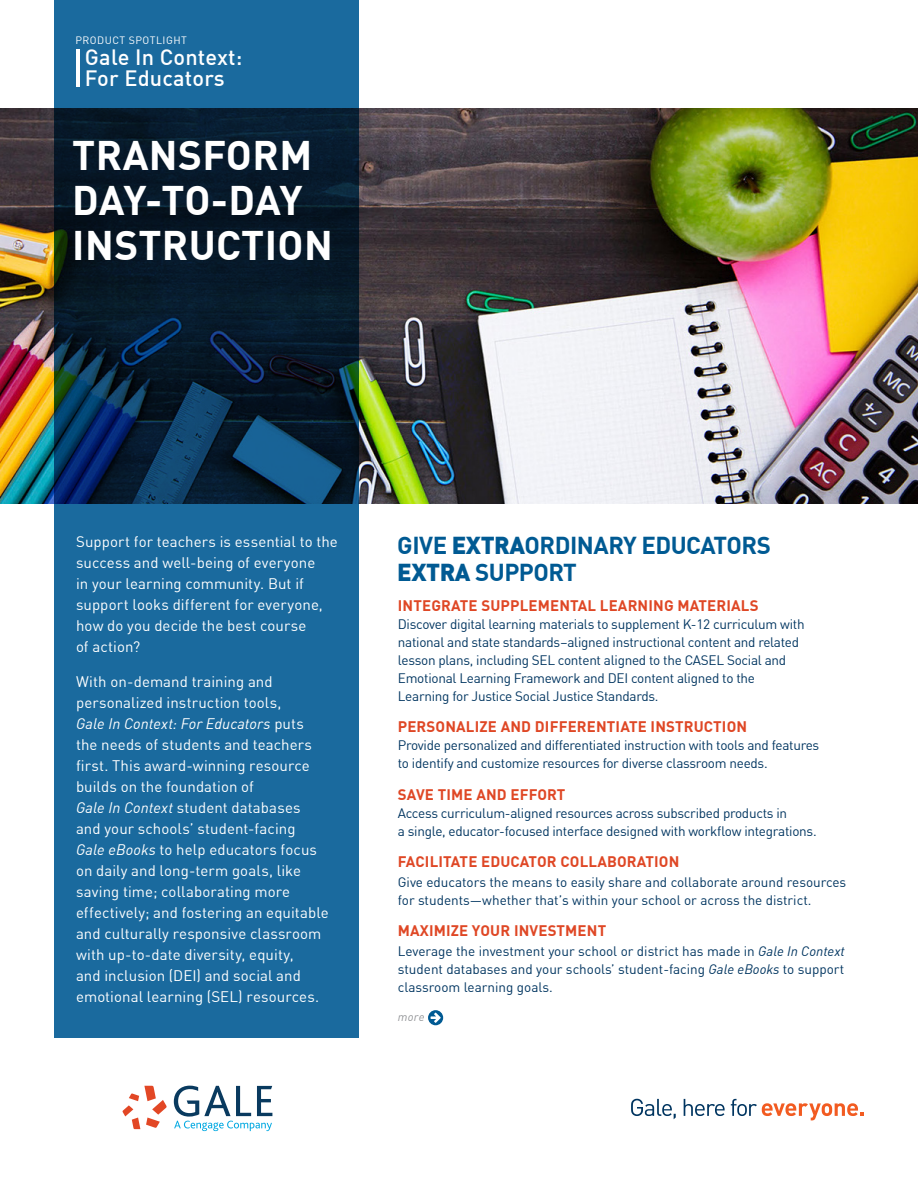
<style>
.page{position:relative;width:918px;height:1188px;background:#fff}
.page>*{position:absolute;margin:0;border:0;box-sizing:border-box;transform-origin:0 0}
.t1{font:700 40.5px/45px "DIN Offc";letter-spacing:.01em;color:#fff}
.t2{font:700 24px/27px "DIN Offc";letter-spacing:-.02em;color:#005a93}
.t3{font:500 21.75px/21px "DIN Offc";letter-spacing:.01em;color:#fff}
.t4{font:15px/21px "DIN Offc";letter-spacing:.005em;color:#fff}
.feature_copy{font:700 15px "DIN Offc";letter-spacing:.01em;color:#df4725}
.feature_header{font:700 15px "DIN Offc";letter-spacing:.01em;color:#df4725}
.feature_copy-2{font:13.5px/18px "DIN Offc";letter-spacing:-.02em;color:#003560}
.feature_copy-3{font:13.5px/18px "DIN Offc";color:#003560}
.feature_copy-4{font:italic 11.7px "DIN Offc";color:#939598}
.t5{font:10.5px "DIN Offc";letter-spacing:.05em;color:#fff}
.s1{font-style:italic}
.s2{font-weight:900}
</style>
<div class="page">
<img style="left:0;top:109px;width:918px;height:395px">
<svg style="left:54px;top:0;width:304px;height:1038px;background:#134d76"></svg>
<hr style="left:76px;top:50px;width:4px;height:37px;background:#fff">
<svg style="left:428px;top:1010px;width:15px;height:16px"></svg>
<svg style="left:123px;top:1086px;width:44px;height:43px"></svg>
<svg style="left:174px;top:1086px;width:98px;height:45px"></svg>
<svg style="left:631px;top:1099px;width:45px;height:20px"></svg>
<svg style="left:684px;top:1099px;width:41px;height:17px"></svg>
<svg style="left:731px;top:1099px;width:133px;height:21px"></svg>
<p class="t5" style="left:75px;top:33px;width:113px">PRODUCT SPOTLIGHT</p>
<p class="t3" style="left:85px;top:47px;width:159px">Gale In Context:<br>For Educators</p>
<p class="t1" style="left:72px;top:133px;width:262px">TRANSFORM<br>DAY-TO-DAY<br>INSTRUCTION</p>
<p class="t4" style="left:76px;top:532px;width:263px">Support for teachers is essential to the success and well-being of everyone<br>in your learning community. But if support looks different for everyone, how do you decide the best course<br>of action?</p>
<p class="t4" style="left:76px;top:671px;width:254px">With on-demand training and personalized instruction tools,<br><span class="s1">Gale In Context: For Educators</span> puts the needs of students and teachers first. This award-winning resource builds on the foundation of<br><span class="s1">Gale In Context</span> student databases and your schools’ student-facing<br><span class="s1">Gale eBooks</span> to help educators focus on daily and long-term goals, like saving time; collaborating more effectively; and fostering an equitable and culturally responsive classroom with up-to-date diversity, equity,<br>and inclusion (DEI) and social and emotional learning (SEL) resources.</p>
<p class="t2" style="left:397px;top:532px;width:375px">GIVE <span class="s2">EXTRA</span>ORDINARY EDUCATORS<br><span class="s2">EXTRA</span> SUPPORT</p>
<p class="feature_copy" style="left:398px;top:596px;width:362px">INTEGRATE SUPPLEMENTAL LEARNING MATERIALS</p>
<p class="feature_copy-2" style="left:398px;top:615px;width:408px">Discover digital learning materials to supplement K-12 curriculum with national and state standards–aligned instructional content and related lesson plans, including SEL content aligned to the CASEL Social and Emotional Learning Framework and DEI content aligned to the Learning for Justice Social Justice Standards.</p>
<p class="feature_copy" style="left:398px;top:717px;width:351px">PERSONALIZE AND DIFFERENTIATE INSTRUCTION</p>
<p class="feature_copy-2" style="left:398px;top:737px;width:423px">Provide personalized and differentiated instruction with tools and features to identify and customize resources for diverse classroom needs.</p>
<p class="feature_copy" style="left:398px;top:785px;width:169px">SAVE TIME AND EFFORT</p>
<p class="feature_copy-2" style="left:398px;top:804px;width:420px">Access curriculum-aligned resources across subscribed products in<br>a single, educator-focused interface designed with workflow integrations.</p>
<p class="feature_header" style="left:398px;top:852px;width:283px">FACILITATE EDUCATOR COLLABORATION</p>
<p class="feature_copy-3" style="left:398px;top:873px;width:450px">Give educators the means to easily share and collaborate around resources for students—whether that’s within your school or across the district.</p>
<p class="feature_header" style="left:398px;top:921px;width:210px">MAXIMIZE YOUR INVESTMENT</p>
<p class="feature_copy-2" style="left:398px;top:942px;width:448px;text-align:justify">Leverage the investment your school or district has made in <span class="s1">Gale In Context </span>student databases and your schools’ student-facing <span class="s1">Gale eBooks</span> to support classroom learning goals.</p>
<p class="feature_copy-4" style="left:398px;top:1009px;width:28px">more</p>
</div>
